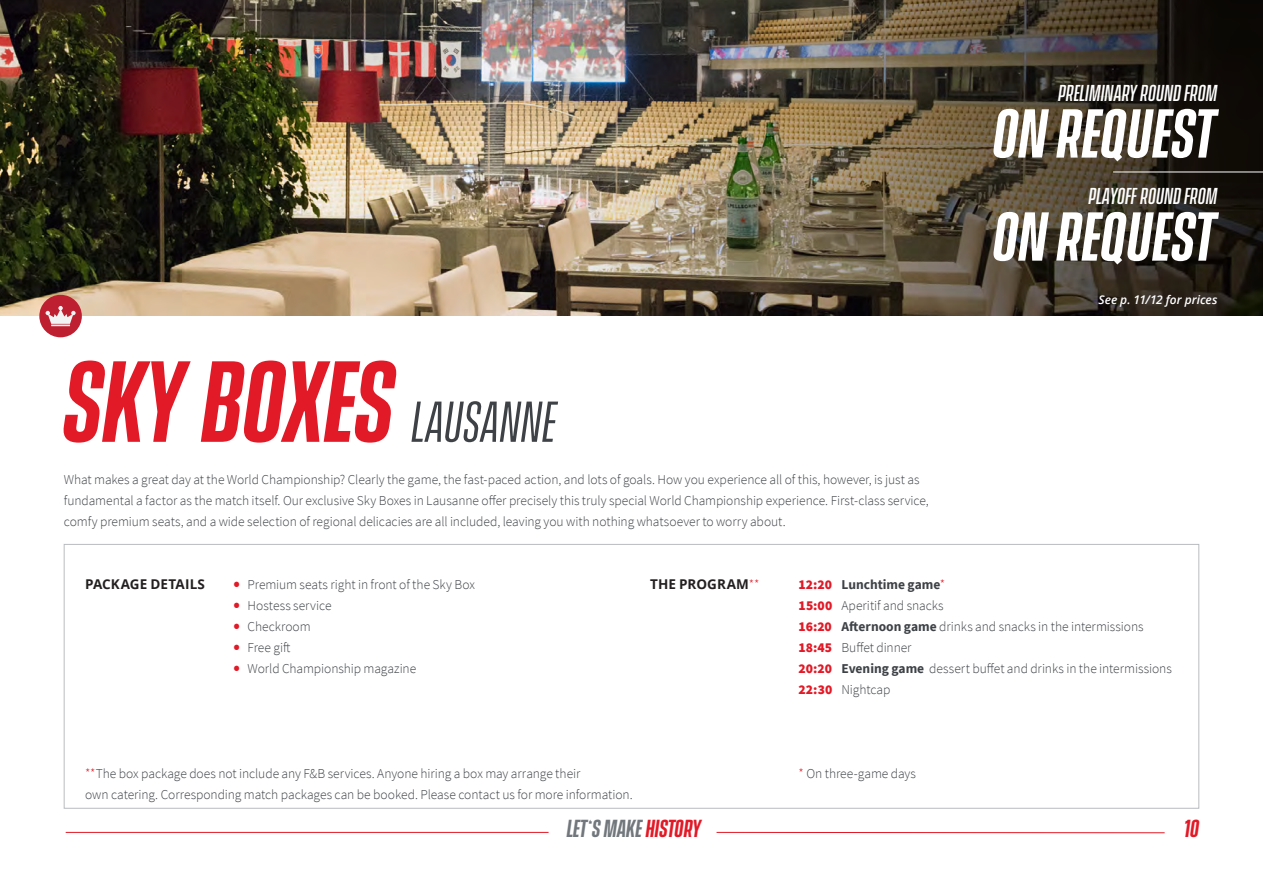
<style>
.page{position:relative;width:1263px;height:893px;background:#fff}
.page>*{position:absolute;margin:0;border:0;box-sizing:border-box;transform-origin:0 0}
.t1{font:italic 600 105px "Vanguard CF";letter-spacing:-.015em;color:#e21926}
.t2{font:italic 600 63px "Vanguard CF";letter-spacing:.005em;color:#fff}
.t3{font:italic 600 22.5px "Vanguard CF";letter-spacing:-.01em;color:#71777c}
.t4{font:italic 600 22.5px "Vanguard CF";color:#e21926}
.t5{font:italic 500 21px "Vanguard CF";letter-spacing:.01em;color:#fff}
.t6{font:300 13.5px/21px "Source Sans Pro";letter-spacing:-.005em;color:#3e4246}
.t7{font:700 13.5px "Open Sans";letter-spacing:.005em;color:#231f20}
.t8{font:italic 600 12px "Open Sans";letter-spacing:.005em;color:#fff}
.s1{font-weight:400;font-size:52.5px;color:#3e4246}
.s2{font-weight:900;font-size:18px;color:#e21926}
.s3{font-family:"Source Sans Pro";font-weight:300;color:#e21926}
.s4{font-weight:900;color:#e21926}
.s5{font-weight:700}
.s6{color:#e21926}
</style>
<div class="page">
<img style="left:0;top:0;width:1263px;height:316px">
<div style="left:39px;top:295px;width:43px;height:42px;background:#be1f31;border-radius:50%"></div>
<svg style="left:46px;top:306px;width:30px;height:20px"></svg>
<hr style="left:1113px;top:172px;width:150px;height:1px;background:#fff">
<hr style="left:66px;top:832px;width:483px;height:1px;background:#e21926">
<hr style="left:716px;top:832px;width:449px;height:1px;background:#e21926">
<h3 class="t5" style="left:1058px;top:81px;width:161px">PRELIMINARY ROUND FROM</h3>
<h2 class="t2" style="left:994px;top:97px;width:225px">ON REQUEST</h2>
<h3 class="t5" style="left:1089px;top:184px;width:130px">PLAYOFF ROUND FROM</h3>
<h2 class="t2" style="left:994px;top:200px;width:225px">ON REQUEST</h2>
<h1 class="t1" style="left:64px;top:342px;width:495px">SKY BOXES <span class="s1">LAUSANNE</span></h1>
<p class="t6" style="left:64px;top:469px;width:867px">What makes a great day at the World Championship? Clearly the game, the fast-paced action, and lots of goals. How you experience all of this, however, is just as fundamental a factor as the match itself. Our exclusive Sky Boxes in Lausanne offer precisely this truly special World Championship experience. First-class service, comfy premium seats, and a wide selection of regional delicacies are all included, leaving you with nothing whatsoever to worry about.</p>
<p class="t8" style="left:1098px;top:291px;width:120px">See p. 11/12 for prices</p>
<p class="t7" style="left:85px;top:574px;width:122px">PACKAGE DETAILS</p>
<p class="t6" style="left:234px;top:574px;width:243px"><span class="s2">•</span> Premium seats right in front of the Sky Box</p>
<p class="t6" style="left:234px;top:595px;width:100px"><span class="s2">•</span> Hostess service</p>
<p class="t6" style="left:234px;top:616px;width:79px"><span class="s2">•</span> Checkroom</p>
<p class="t6" style="left:234px;top:637px;width:58px"><span class="s2">•</span> Free gift</p>
<p class="t6" style="left:234px;top:658px;width:184px"><span class="s2">•</span> World Championship magazine</p>
<p class="t7" style="left:650px;top:574px;width:111px">THE PROGRAM<span class="s3">**</span></p>
<p class="t6" style="left:799px;top:574px;width:375px"><span class="s4">12:20</span> <span class="s5">Lunchtime game</span><span class="s6">*<br></span><span class="s4">15:00</span> Aperitif and snacks<br><span class="s4">16:20</span> <span class="s5">Afternoon game</span> drinks and snacks in the intermissions <span class="s4">18:45</span> Buffet dinner<br><span class="s4">20:20</span> <span class="s5">Evening game</span> dessert buffet and drinks in the intermissions <span class="s4">22:30</span> Nightcap</p>
<p class="t6" style="left:85px;top:763px;width:549px"><span class="s6">**</span>The box package does not include any F&amp;B services. Anyone hiring a box may arrange their<br>own catering. Corresponding match packages can be booked. Please contact us for more information.</p>
<h3 class="t3" style="left:567px;top:815px;width:136px">LET‘S MAKE <span class="s6">HISTORY</span></h3>
<p class="t6" style="left:799px;top:763px;width:119px"><span class="s6">*</span> On three-game days</p>
<h3 class="t4" style="left:1184px;top:815px;width:17px">10</h3>
</div>
